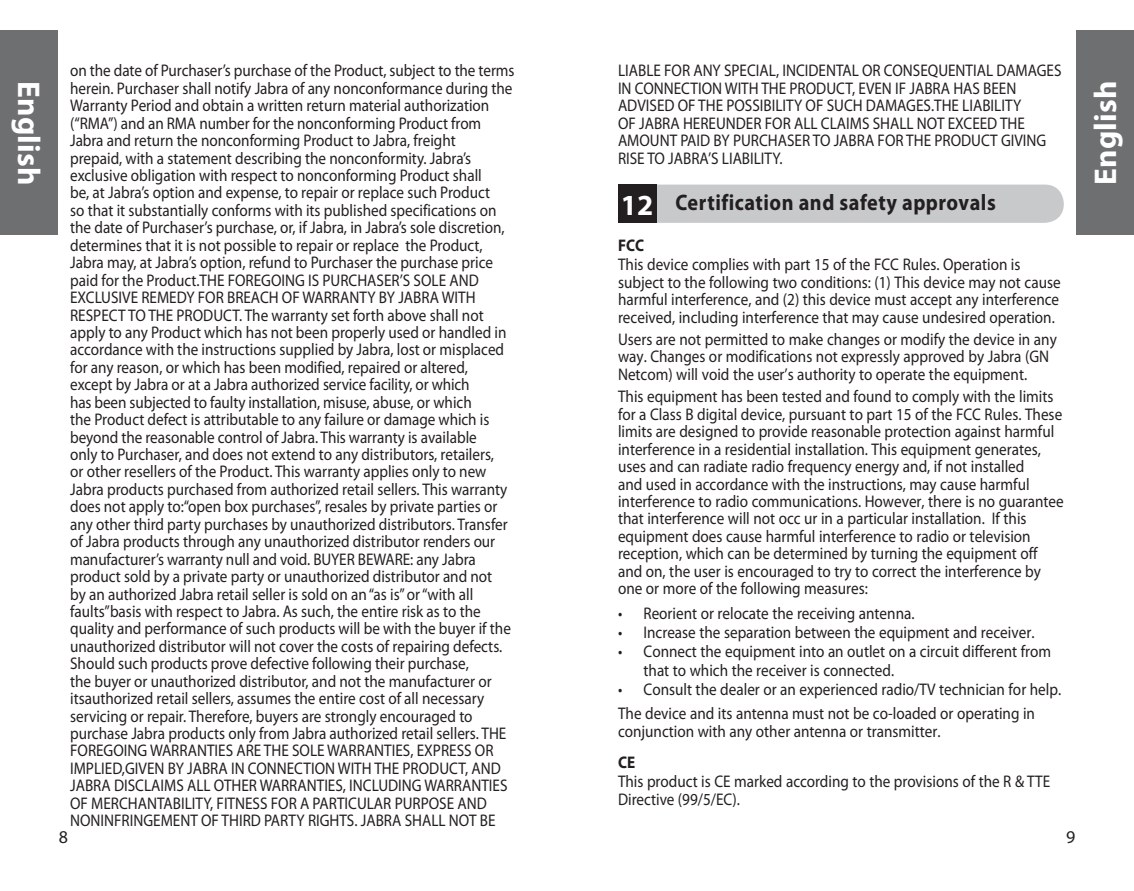
<style>
.page{position:relative;width:1134px;height:891px;background:#fff}
.page>*{position:absolute;margin:0;border:0;box-sizing:border-box;transform-origin:0 0}
.t1{font:700 31.5px "Myriad Pro";letter-spacing:.005em;color:#fff}
.t2{font:700 22.5px "Myriad Pro";letter-spacing:.025em;color:#231f20;scale:.9 1}
.t3{font:16.88px/17.3px "Myriad Pro";color:#231f20;scale:.9 1}
.t4{font:700 16.88px "Myriad Pro";color:#231f20;scale:.9 1}
.s1{font-size:29.25px;color:#fff}
</style>
<div class="page">
<div style="left:0;top:31px;width:57px;height:204px;background:#6d6f71"></div>
<div style="left:1077px;top:31px;width:57px;height:204px;background:#6d6f71"></div>
<div style="left:618px;top:185px;width:446px;height:38px;background:#c7c9cb;border-radius:19px"></div>
<div style="left:618px;top:185px;width:38px;height:38px;background:#231f20"></div>
<p class="t3" style="left:70px;top:62px;width:495px">on the date of Purchaser’s purchase of the Product, subject to the terms herein. Purchaser shall notify Jabra of any nonconformance during the Warranty Period and obtain a written return material authorization (“RMA”) and an RMA number for the nonconforming Product from Jabra and return the nonconforming Product to Jabra, freight<br>prepaid, with a statement describing the nonconformity. Jabra’s exclusive obligation with respect to nonconforming Product shall<br>be, at Jabra’s option and expense, to repair or replace such Product<br>so that it substantially conforms with its published specifications on the date of Purchaser’s purchase, or, if Jabra, in Jabra’s sole discretion, determines that it is not possible to repair or replace the Product, Jabra may, at Jabra’s option, refund to Purchaser the purchase price paid for the Product.THE FOREGOING IS PURCHASER’S SOLE AND EXCLUSIVE REMEDY FOR BREACH OF WARRANTY BY JABRA WITH RESPECT TO THE PRODUCT. The warranty set forth above shall not apply to any Product which has not been properly used or handled in accordance with the instructions supplied by Jabra, lost or misplaced for any reason, or which has been modified, repaired or altered,<br>except by Jabra or at a Jabra authorized service facility, or which<br>has been subjected to faulty installation, misuse, abuse, or which<br>the Product defect is attributable to any failure or damage which is beyond the reasonable control of Jabra. This warranty is available<br>only to Purchaser, and does not extend to any distributors, retailers,<br>or other resellers of the Product. This warranty applies only to new Jabra products purchased from authorized retail sellers. This warranty does not apply to:“open box purchases”, resales by private parties or any other third party purchases by unauthorized distributors. Transfer of Jabra products through any unauthorized distributor renders our manufacturer’s warranty null and void. BUYER BEWARE: any Jabra product sold by a private party or unauthorized distributor and not<br>by an authorized Jabra retail seller is sold on an “as is” or “with all faults”basis with respect to Jabra. As such, the entire risk as to the quality and performance of such products will be with the buyer if the unauthorized distributor will not cover the costs of repairing defects.<br>Should such products prove defective following their purchase,<br>the buyer or unauthorized distributor, and not the manufacturer or itsauthorized retail sellers, assumes the entire cost of all necessary servicing or repair. Therefore, buyers are strongly encouraged to purchase Jabra products only from Jabra authorized retail sellers. THE FOREGOING WARRANTIES ARE THE SOLE WARRANTIES, EXPRESS OR IMPLIED,GIVEN BY JABRA IN CONNECTION WITH THE PRODUCT, AND JABRA DISCLAIMS ALL OTHER WARRANTIES, INCLUDING WARRANTIES OF MERCHANTABILITY, FITNESS FOR A PARTICULAR PURPOSE AND NONINFRINGEMENT OF THIRD PARTY RIGHTS. JABRA SHALL NOT BE</p>
<p class="t3" style="left:618px;top:62px;width:494px">LIABLE FOR ANY SPECIAL, INCIDENTAL OR CONSEQUENTIAL DAMAGES IN CONNECTION WITH THE PRODUCT, EVEN IF JABRA HAS BEEN ADVISED OF THE POSSIBILITY OF SUCH DAMAGES.THE LIABILITY<br>OF JABRA HEREUNDER FOR ALL CLAIMS SHALL NOT EXCEED THE AMOUNT PAID BY PURCHASER TO JABRA FOR THE PRODUCT GIVING RISE TO JABRA’S LIABILITY.</p>
<h1 class="t1" style="left:49px;top:81px;width:106px;rotate:90deg">English</h1>
<h1 class="t1" style="left:1085px;top:185px;width:106px;rotate:-90deg">English</h1>
<h2 class="t2" style="left:621px;top:188px;width:418px"><span class="s1">12</span> Certification and safety approvals</h2>
<p class="t4" style="left:618px;top:234px;width:30px">FCC</p>
<p class="t3" style="left:618px;top:255px;width:493px">This device complies with part 1 5 of the FCC Rules. Operation is subject to the following two conditions: (1 ) This device may not cause harmful interference, and (2) this device must accept any interference received, including interference that may cause undesired operation.</p>
<p class="t3" style="left:618px;top:330px;width:489px">Users are not permitted to make changes or modify the device in any way. Changes or modifications not expressly approved by Jabra (GN<br>Netcom) will void the user’s authority to operate the equipment.</p>
<p class="t3" style="left:618px;top:388px;width:497px">This equipment has been tested and found to comply with the limits for a Class B digital device, pursuant to part 1 5 of the FCC Rules. These limits are designed to provide reasonable protection against harmful interference in a residential installation. This equipment generates, uses and can radiate radio frequency energy and, if not installed<br>and used in accordance with the instructions, may cause harmful interference to radio communications. However, there is no guarantee that interference will not occ ur in a particular installation. If this equipment does cause harmful interference to radio or television reception, which can be determined by turning the equipment off and on, the user is encouraged to try to correct the interference by one or more of the following measures:</p>
<p class="t3" style="left:618px;top:604px;width:330px">• Reorient or relocate the receiving antenna.</p>
<p class="t3" style="left:618px;top:623px;width:463px">• Increase the separation between the equipment and receiver.</p>
<p class="t3" style="left:644px;top:641px;width:454px;line-height:19.1px;text-indent:-26px">• Connect the equipment into an outlet on a circuit different from that to which the receiver is connected.</p>
<p class="t3" style="left:618px;top:677px;width:492px;line-height:24.3px">• Consult the dealer or an experienced radio/TV technician for help.<br>The device and its antenna must not be co-loaded or operating in</p>
<p class="t3" style="left:618px;top:722px;width:358px">conjunction with any other antenna or transmitter.</p>
<p class="t4" style="left:618px;top:751px;width:21px">CE</p>
<p class="t3" style="left:618px;top:773px;width:482px">This product is CE marked according to the provisions of the R &amp; TTE<br>Directive (99/5/EC).</p>
</div>
